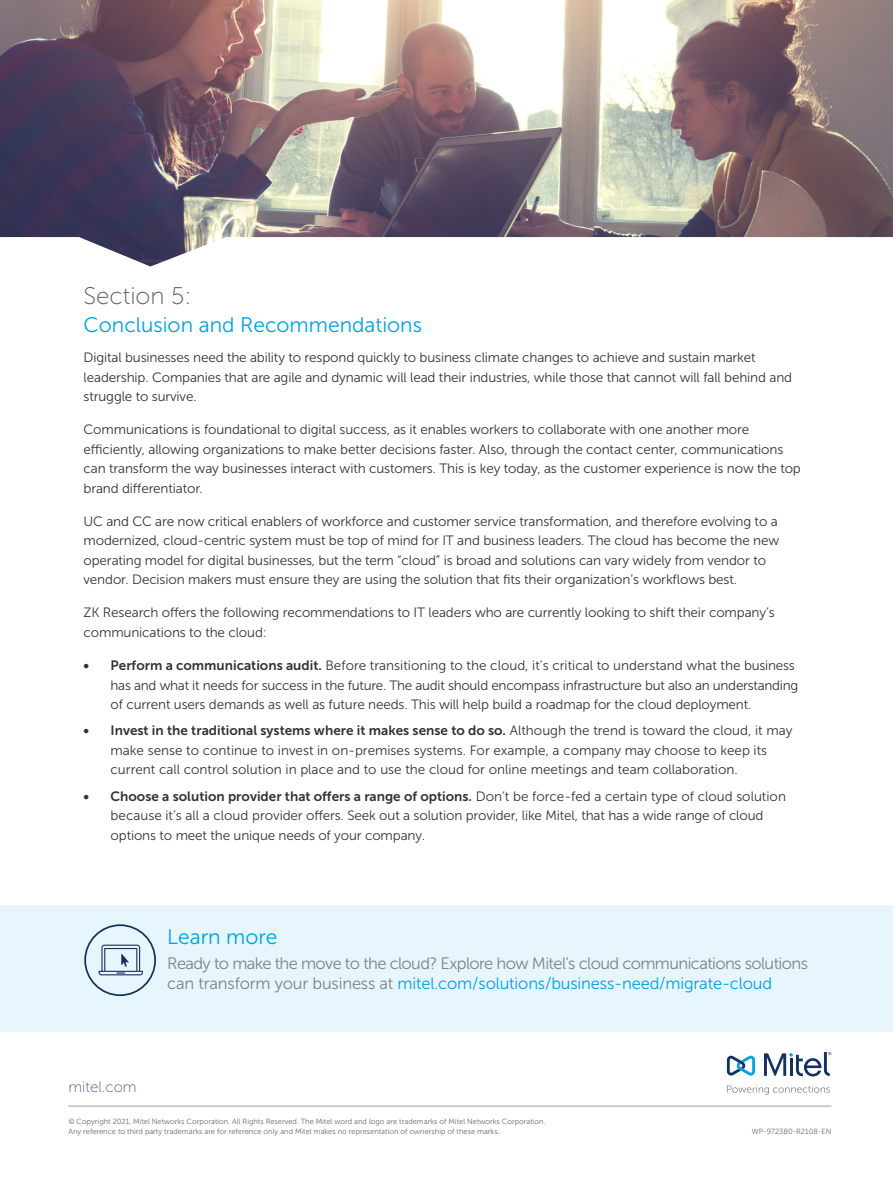
<style>
.page{position:relative;width:893px;height:1187px;background:#fff}
.page>*{position:absolute;margin:0;border:0;box-sizing:border-box;transform-origin:0 0}
.body_text{font:24px "Museo Sans 100";color:#58595b}
.Intro_paragraph{font:21px "Museo Sans 300";color:#00a1e0}
.Body_Head_1{font:21px "Museo Sans 300";color:#00a1e0}
.CTA_Text{font:16.5px/19.5px "Museo Sans 300";letter-spacing:-.035em;color:#808285}
.body{font:15px "Museo Sans 100";color:#445b7f}
.body_text-2{font:13.5px/19.5px "Museo Sans 300";letter-spacing:-.01em;color:#333}
.body-2{font:7.5px/10.5px "Museo Sans 300";color:#666}
.s1{font-family:"Museo Sans 700"}
.s2{color:#00a1e0}
</style>
<div class="page">
<svg style="left:727px;top:1085px;width:103px;height:9px"></svg>
<svg style="left:727px;top:1055px;width:28px;height:20px"></svg>
<svg style="left:764px;top:1051px;width:67px;height:25px"></svg>
<hr style="left:68px;top:1105px;width:763px;height:1px;background:#9a9b9d">
<img style="left:0;top:0;width:893px;height:266px">
<div style="left:0;top:904px;width:893px;height:127px;background:#e6f6fc"></div>
<svg style="left:84px;top:924px;width:72px;height:71px"></svg>
<p class="body_text" style="left:84px;top:283px;width:109px">Section 5:</p>
<p class="Intro_paragraph" style="left:84px;top:313px;width:340px">Conclusion and Recommendations</p>
<p class="body_text-2" style="left:84px;top:348px;width:710px">Digital businesses need the ability to respond quickly to business climate changes to achieve and sustain market leadership. Companies that are agile and dynamic will lead their industries, while those that cannot will fall behind and struggle to survive.</p>
<p class="body_text-2" style="left:84px;top:420px;width:719px">Communications is foundational to digital success, as it enables workers to collaborate with one another more efficiently, allowing organizations to make better decisions faster. Also, through the contact center, communications can transform the way businesses interact with customers. This is key today, as the customer experience is now the top brand differentiator.</p>
<p class="body_text-2" style="left:84px;top:511px;width:697px">UC and CC are now critical enablers of workforce and customer service transformation, and therefore evolving to a modernized, cloud-centric system must be top of mind for IT and business leaders. The cloud has become the new operating model for digital businesses, but the term “cloud” is broad and solutions can vary widely from vendor to vendor. Decision makers must ensure they are using the solution that fits their organization’s workflows best.</p>
<p class="body_text-2" style="left:84px;top:603px;width:693px">ZK Research offers the following recommendations to IT leaders who are currently looking to shift their company’s communications to the cloud:</p>
<p class="body_text-2" style="left:111px;top:655px;width:689px;text-indent:-27px"><span class="s1">• Perform a communications audit.</span> Before transitioning to the cloud, it’s critical to understand what the business has and what it needs for success in the future. The audit should encompass infrastructure but also an understanding of current users demands as well as future needs. This will help build a roadmap for the cloud deployment.</p>
<p class="body_text-2" style="left:111px;top:721px;width:683px;text-indent:-27px"><span class="s1">• Invest in the traditional systems where it makes sense to do so.</span> Although the trend is toward the cloud, it may make sense to continue to invest in on-premises systems. For example, a company may choose to keep its current call control solution in place and to use the cloud for online meetings and team collaboration.</p>
<p class="body_text-2" style="left:111px;top:786px;width:677px;text-indent:-27px"><span class="s1">• Choose a solution provider that offers a range of options.</span> Don’t be force-fed a certain type of cloud solution because it’s all a cloud provider offers. Seek out a solution provider, like Mitel, that has a wide range of cloud options to meet the unique needs of your company.</p>
<p class="Body_Head_1" style="left:167px;top:924px;width:112px">Learn more</p>
<p class="CTA_Text" style="left:167px;top:953px;width:642px">Ready to make the move to the cloud? Explore how Mitel’s cloud communications solutions can transform your business at <span class="s2">mitel.com/solutions/business-need/migrate-cloud</span></p>
<p class="body" style="left:68px;top:1078px;width:70px">mitel.com</p>
<p class="body-2" style="left:68px;top:1115px;width:479px">© Copyright 2021, Mitel Networks Corporation. All Rights Reserved. The Mitel word and logo are trademarks of Mitel Networks Corporation.<br>Any reference to third party trademarks are for reference only and Mitel makes no representation of ownership of these marks.</p>
<p class="body-2" style="left:752px;top:1126px;width:81px">WP-972380-R2108-EN</p>
</div>
